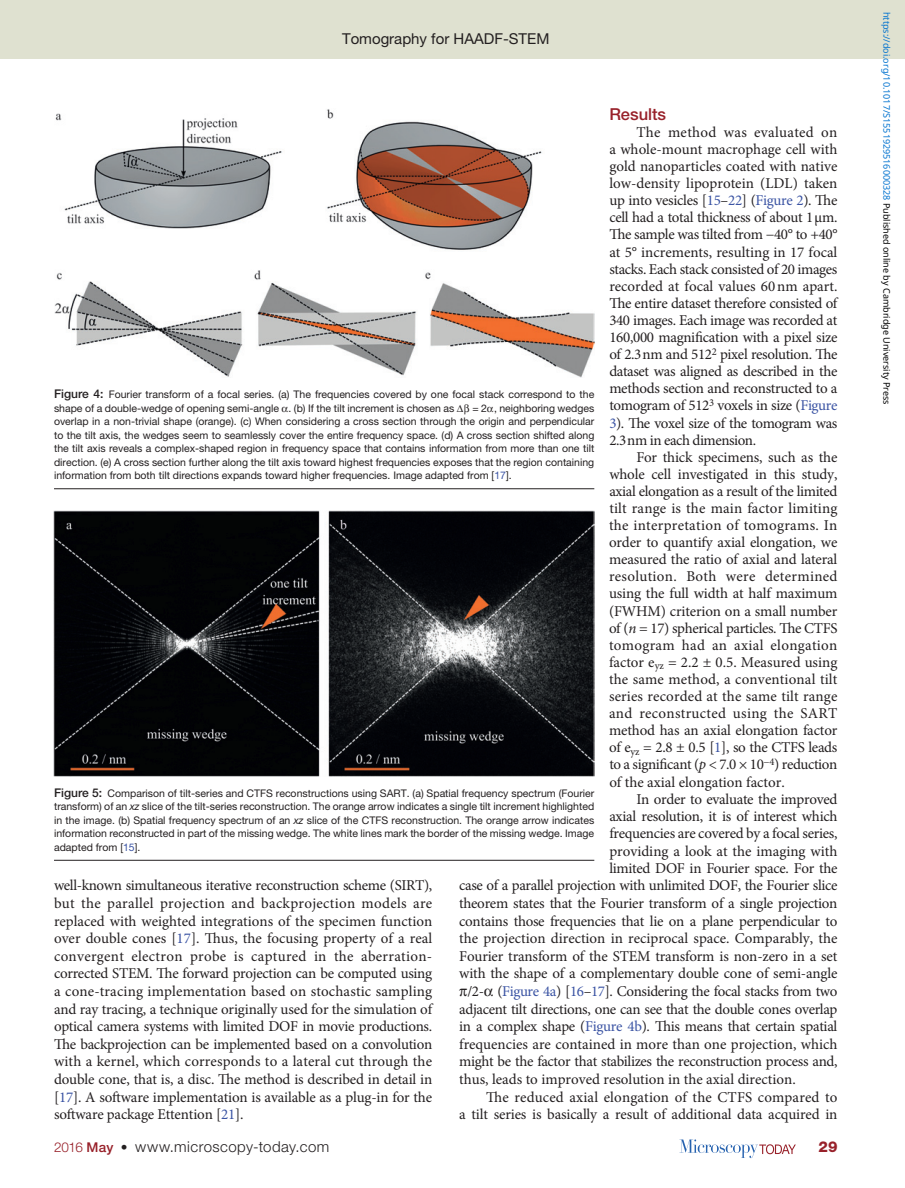
<style>
.page{position:relative;width:905px;height:1188px;background:#fff}
.page>*{position:absolute;margin:0;border:0;box-sizing:border-box;transform-origin:0 0}
.pSec1ttl{font:500 16.5px "Helvetica Neue LT Std";color:#98212a}
.pPara{font:15px/17.1px "Minion Pro";letter-spacing:-.02em;color:#231f20;text-align:justify}
.pFirstpara{font:15px/17.1px "Minion Pro";letter-spacing:-.01em;color:#231f20;text-align:justify}
.pPara-2{font:15px "Minion Pro";color:#231f20}
.t1{font:300 15px "Helvetica Neue LT Std";letter-spacing:.03em;color:#231f20}
.t2{font:15px "Helvetica Neue LT Std";color:#231f20}
.t3{font:800 15px "Helvetica Neue LT Std";color:#98212a}
.pFigureCaption{font:10.5px/13.5px "Helvetica Neue LT Std";color:#231f20;text-align:justify}
.t4{font:9px "Noto Sans";color:#0172cf}
.s1{color:#3a53a3}
.s2{font-style:italic}
.s3{font-weight:500;font-size:12px}
.s4{font-size:13.5px;color:#98212a}
.s5{font-weight:500;font-size:13.5px;color:#98212a}
.s6{font-weight:500;font-size:13.5px}
.s7{color:#000}
</style>
<div class="page">
<svg style="left:679px;top:1139px;width:116px;height:19px"></svg>
<div style="left:0;top:0;width:904px;height:58px;background:#dfe1d0"></div>
<img style="left:54px;top:109px;width:540px;height:269px">
<hr style="left:54px;top:488px;width:540px;height:1px;background:#231f20">
<img style="left:54px;top:510px;width:540px;height:266px">
<hr style="left:54px;top:860px;width:540px;height:1px;background:#231f20">
<p class="t2" style="left:342px;top:30px;width:209px">Tomography for HAADF-STEM</p>
<p class="pSec1ttl" style="left:609px;top:104px;width:58px">Results</p>
<p class="pFirstpara" style="left:609px;top:124px;width:230px;text-indent:27px">The method was evaluated on a whole-mount macrophage cell with gold nanoparticles coated with native low-density lipoprotein (LDL) taken up into vesicles [<span class="s1">15</span>–<span class="s1">22</span>] (<span class="s1">Figure 2</span>). The cell had a total thickness of about 1µm.<br>The sample was tilted from −40° to +40° at 5° increments, resulting in 17 focal stacks. Each stack consisted of 20 images recorded at focal values 60nm apart.<br>The entire dataset therefore consisted of 340 images. Each image was recorded at 160,000 magnification with a pixel size of 2.3nm and 512<sup>2</sup> pixel resolution. The dataset was aligned as described in the methods section and reconstructed to a tomogram of 512<sup>3</sup> voxels in size (<span class="s1">Figure 3</span>). The voxel size of the tomogram was 2.3nm in each dimension.</p>
<p class="pPara" style="left:609px;top:449px;width:230px;text-indent:27px">For thick specimens, such as the whole cell investigated in this study, axial elongation as a result of the limited tilt range is the main factor limiting the interpretation of tomograms. In order to quantify axial elongation, we measured the ratio of axial and lateral resolution. Both were determined using the full width at half maximum (FWHM) criterion on a small number of (<span class="s2">n</span> = 17) spherical particles. The CTFS tomogram had an axial elongation factor e<sub>yz</sub> = 2.2 ± 0.5. Measured using the same method, a conventional tilt series recorded at the same tilt range and reconstructed using the SART method has an axial elongation factor of e<sub>yz</sub> = 2.8 ± 0.5 [<span class="s1">1</span>], so the CTFS leads to a significant (<span class="s2">p</span> &lt; 7.0 × 10<sup>−4</sup>) reduction of the axial elongation factor.</p>
<p class="pPara" style="left:636px;top:790px;width:202px">In order to evaluate the improved</p>
<p class="pPara" style="left:609px;top:808px;width:229px">axial resolution, it is of interest which</p>
<p class="pPara" style="left:609px;top:825px;width:229px">frequencies are covered by a focal series,</p>
<p class="pPara-2" style="left:609px;top:841px;width:230px">providing a look at the imaging with</p>
<p class="pPara" style="left:609px;top:859px;width:229px">limited DOF in Fourier space. For the</p>
<p class="pPara" style="left:459px;top:877px;width:379px">case of a parallel projection with unlimited DOF, the Fourier slice</p>
<p class="pPara" style="left:459px;top:895px;width:380px">theorem states that the Fourier transform of a single projection</p>
<p class="pPara" style="left:459px;top:912px;width:379px">contains those frequencies that lie on a plane perpendicular to</p>
<p class="pPara-2" style="left:459px;top:928px;width:379px">the projection direction in reciprocal space. Comparably, the</p>
<p class="pPara" style="left:459px;top:948px;width:379px">Fourier transform of the STEM transform is non-zero in a set</p>
<p class="pPara" style="left:459px;top:965px;width:380px">with the shape of a complementary double cone of semi-angle</p>
<p class="pPara" style="left:467px;top:983px;width:371px">/2- (<span class="s1">Figure 4a</span>) [<span class="s1">16</span>–<span class="s1">17</span>]. Considering the focal stacks from two</p>
<p class="pPara" style="left:459px;top:1000px;width:380px">adjacent tilt directions, one can see that the double cones overlap</p>
<p class="pPara" style="left:459px;top:1018px;width:379px">in a complex shape (<span class="s1">Figure 4b</span>). This means that certain spatial</p>
<p class="pPara-2" style="left:459px;top:1034px;width:380px">frequencies are contained in more than one projection, which</p>
<p class="pPara" style="left:459px;top:1053px;width:380px">might be the factor that stabilizes the reconstruction process and,</p>
<p class="pPara-2" style="left:459px;top:1069px;width:338px">thus, leads to improved resolution in the axial direction.</p>
<p class="pPara" style="left:459px;top:1088px;width:380px;line-height:17.5px;text-align:right">The reduced axial elongation of the CTFS compared to<br>a tilt series is basically a result of additional data acquired in</p>
<p class="pFigureCaption" style="left:54px;top:388px;width:541px"><span class="s3">Figure 4:</span> Fourier transform of a focal series. (a) The frequencies covered by one focal stack correspond to the shape of a double-wedge of opening semi-angle . (b) If the tilt increment is chosen as</p>
<p class="pFigureCaption" style="left:54px;top:401px;width:542px;text-indent:418px">= 2 , neighboring wedges overlap in a non-trivial shape (orange). (c) When considering a cross section through the origin and perpendicular to the tilt axis, the wedges seem to seamlessly cover the entire frequency space. (d) A cross section shifted along the tilt axis reveals a complex-shaped region in frequency space that contains information from more than one tilt direction. (e) A cross section further along the tilt axis toward highest frequencies exposes that the region containing information from both tilt directions expands toward higher frequencies. Image adapted from [<span class="s1">17</span>].</p>
<p class="pFigureCaption" style="left:54px;top:786px;width:542px"><span class="s3">Figure 5:</span> Comparison of tilt-series and CTFS reconstructions using SART. (a) Spatial frequency spectrum (Fourier transform) of an <span class="s2">xz</span> slice of the tilt-series reconstruction. The orange arrow indicates a single tilt increment highlighted in the image. (b) Spatial frequency spectrum of an <span class="s2">xz</span> slice of the CTFS reconstruction. The orange arrow indicates information reconstructed in part of the missing wedge. The white lines mark the border of the missing wedge. Image adapted from [<span class="s1">15</span>].</p>
<p class="pFirstpara" style="left:54px;top:877px;width:380px;line-height:17.5px">well-known simultaneous iterative reconstruction scheme (SIRT), but the parallel projection and backprojection models are replaced with weighted integrations of the specimen function over double cones [<span class="s1">17</span>]. Thus, the focusing property of a real convergent electron probe is captured in the aberration&shy;corrected STEM. The forward projection can be computed using a cone-tracing implementation based on stochastic sampling and ray tracing, a technique originally used for the simulation of optical camera systems with limited DOF in movie productions.<br>The backprojection can be implemented based on a convolution with a kernel, which corresponds to a lateral cut through the double cone, that is, a disc. The method is described in detail in [<span class="s1">17</span>]. A software implementation is available as a plug-in for the software package Ettention [<span class="s1">21</span>].</p>
<p class="t1" style="left:54px;top:1137px;width:277px"><span class="s4">2016</span> <span class="s5">May</span> <span class="s6">•</span> www.microscopy-today.com</p>
<p class="t3" style="left:818px;top:1138px;width:21px">29</p>
<p class="t4" style="left:893px;top:12px;width:394px;rotate:90deg">https://doi.org/10.1017/S1551929516000328 <span class="s7">Published online by Cambridge University Press</span></p>
</div>
